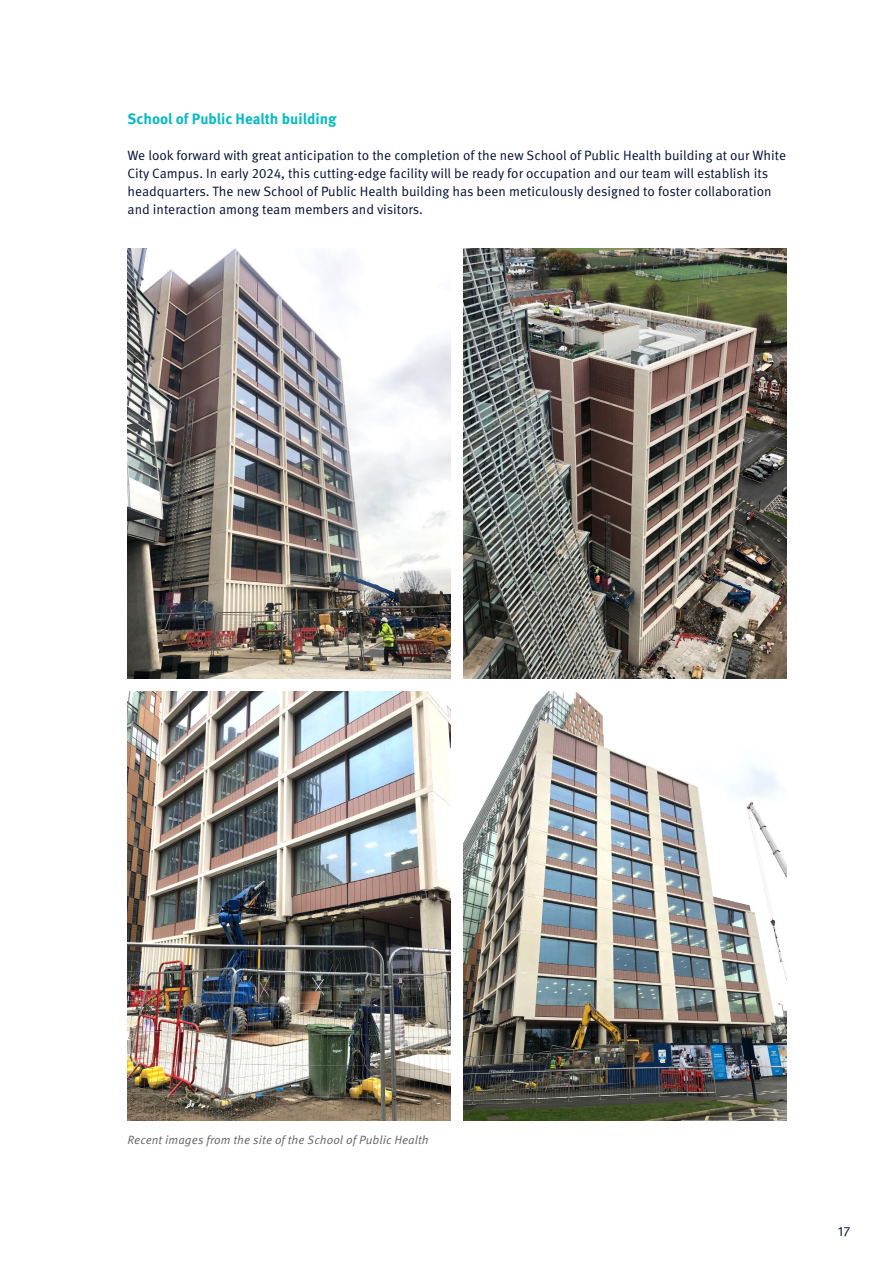
<style>
.page{position:relative;width:893px;height:1263px;background:#fff}
.page>*{position:absolute;margin:0;border:0;box-sizing:border-box;transform-origin:0 0}
.Text__Subhead_2{font:700 15px "Meta OT";color:#03bac6}
.Text__Body_Copy{font:13.5px/18px "Meta OT Norm";color:#000e37}
.Text__Image_Caption_GREY{font:12px "Meta OT Norm Ita";letter-spacing:.01em;color:#636366}
</style>
<div class="page">
<img style="left:128px;top:249px;width:323px;height:429px">
<img style="left:463px;top:249px;width:324px;height:429px">
<img style="left:128px;top:691px;width:323px;height:429px">
<img style="left:463px;top:691px;width:324px;height:429px">
<p class="Text__Subhead_2" style="left:128px;top:110px;width:210px">School of Public Health building</p>
<p class="Text__Body_Copy" style="left:128px;top:147px;width:660px">We look forward with great anticipation to the completion of the new School of Public Health building at our White City Campus. In early 2024, this cutting-edge facility will be ready for occupation and our team will establish its headquarters. The new School of Public Health building has been meticulously designed to foster collaboration and interaction among team members and visitors.</p>
<p class="Text__Image_Caption_GREY" style="left:128px;top:1133px;width:303px">Recent images from the site of the School of Public Health</p>
<p class="Text__Body_Copy" style="left:838px;top:1223px;width:14px">17</p>
</div>
